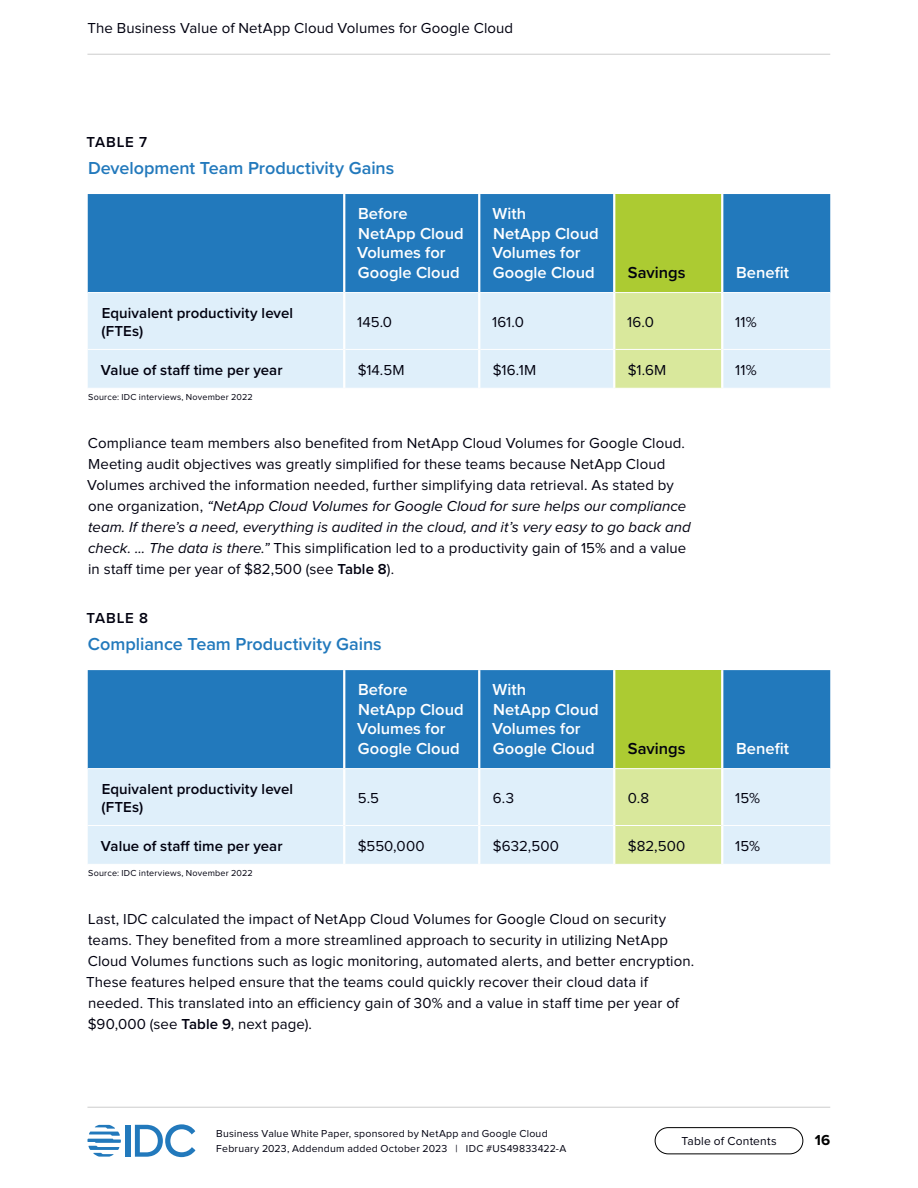
<style>
.page{position:relative;width:918px;height:1188px;background:#fff}
.page>*{position:absolute;margin:0;border:0;box-sizing:border-box;transform-origin:0 0}
.Table_-_Heading{font:600 18px "Proxima Nova";color:#2279bc}
.Table_-_Column_title__left_align{font:600 16.5px/19.5px "Proxima Nova";letter-spacing:.005em;color:#fff}
.Table___Column_title_highlighted{font:600 16.5px "Proxima Nova";letter-spacing:.005em;color:#01010f}
.P____0_25{font:15px/21px "Proxima Nova";letter-spacing:.005em;color:#01010f}
.Table___Row_title{font:600 15px/18px "Proxima Nova";letter-spacing:.005em;color:#01010f}
.Table_-_Text__left_align{font:15px "Proxima Nova";letter-spacing:.01em;color:#01010f}
.Table_-_Identifier{font:600 15px "Proxima Nova";letter-spacing:.055em;color:#01010f}
.t1{font:700 15px "Proxima Nova";color:#000}
.t2{font:12px "Proxima Nova";letter-spacing:.015em;color:#01010f}
.t3{font:10.5px/15px "Proxima Nova";letter-spacing:.02em;color:#01010f}
.Table_-_Notes_and_sources{font:9px "Proxima Nova";letter-spacing:.025em;color:#01010f}
.s1{font-style:italic}
.s2{font-weight:600}
</style>
<div class="page">
<div style="left:126px;top:1125px;width:5px;height:32px;background:#2279bc"></div>
<svg style="left:135px;top:1124px;width:60px;height:33px"></svg>
<svg style="left:87px;top:1125px;width:34px;height:32px"></svg>
<div style="left:655px;top:1127px;width:148px;height:27px;border:1px solid #000;border-radius:13px"></div>
<hr style="left:87px;top:54px;width:743px;height:1px;background:#ccc">
<hr style="left:87px;top:1107px;width:743px;height:1px;background:#ccc">
<div style="left:88px;top:194px;width:742px;height:98px;background:#2279bc"></div>
<div style="left:614px;top:194px;width:108px;height:99px;background:#accb32"></div>
<div style="left:88px;top:293px;width:742px;height:95px;background:#dfeffa"></div>
<div style="left:615px;top:293px;width:106px;height:95px;background:#d9e89c"></div>
<hr style="left:343px;top:194px;width:2px;height:98px;background:#fff">
<hr style="left:88px;top:349px;width:255px;height:1px;background:#fff">
<hr style="left:345px;top:349px;width:133px;height:1px;background:#fff">
<hr style="left:480px;top:349px;width:133px;height:1px;background:#fff">
<hr style="left:615px;top:349px;width:106px;height:1px;background:#fff">
<hr style="left:723px;top:349px;width:107px;height:1px;background:#fff">
<hr style="left:343px;top:293px;width:2px;height:56px;background:#fff">
<hr style="left:343px;top:349px;width:2px;height:39px;background:#fff">
<hr style="left:478px;top:194px;width:2px;height:98px;background:#fff">
<hr style="left:478px;top:293px;width:2px;height:56px;background:#fff">
<hr style="left:478px;top:349px;width:2px;height:39px;background:#fff">
<hr style="left:613px;top:194px;width:2px;height:98px;background:#fff">
<hr style="left:721px;top:194px;width:2px;height:98px;background:#fff">
<hr style="left:614px;top:292px;width:108px;height:1px;background:#fff">
<hr style="left:613px;top:293px;width:2px;height:56px;background:#fff">
<hr style="left:721px;top:293px;width:2px;height:56px;background:#fff">
<hr style="left:613px;top:349px;width:2px;height:39px;background:#fff">
<hr style="left:721px;top:349px;width:2px;height:39px;background:#fff">
<div style="left:88px;top:670px;width:742px;height:98px;background:#2279bc"></div>
<div style="left:614px;top:670px;width:108px;height:99px;background:#accb32"></div>
<div style="left:88px;top:769px;width:742px;height:95px;background:#dfeffa"></div>
<div style="left:615px;top:769px;width:106px;height:95px;background:#d9e89c"></div>
<hr style="left:343px;top:670px;width:2px;height:98px;background:#fff">
<hr style="left:88px;top:825px;width:255px;height:1px;background:#fff">
<hr style="left:345px;top:825px;width:133px;height:1px;background:#fff">
<hr style="left:480px;top:825px;width:133px;height:1px;background:#fff">
<hr style="left:615px;top:825px;width:106px;height:1px;background:#fff">
<hr style="left:723px;top:825px;width:107px;height:1px;background:#fff">
<hr style="left:343px;top:769px;width:2px;height:56px;background:#fff">
<hr style="left:343px;top:825px;width:2px;height:39px;background:#fff">
<hr style="left:721px;top:769px;width:2px;height:56px;background:#fff">
<hr style="left:721px;top:825px;width:2px;height:39px;background:#fff">
<hr style="left:478px;top:769px;width:2px;height:56px;background:#fff">
<hr style="left:613px;top:769px;width:2px;height:56px;background:#fff">
<hr style="left:478px;top:825px;width:2px;height:39px;background:#fff">
<hr style="left:613px;top:825px;width:2px;height:39px;background:#fff">
<hr style="left:478px;top:670px;width:2px;height:98px;background:#fff">
<hr style="left:613px;top:670px;width:2px;height:98px;background:#fff">
<hr style="left:721px;top:670px;width:2px;height:98px;background:#fff">
<hr style="left:614px;top:768px;width:108px;height:1px;background:#fff">
<p class="P____0_25" style="left:87px;top:18px;width:427px">The Business Value of NetApp Cloud Volumes for Google Cloud</p>
<p class="Table_-_Identifier" style="left:87px;top:131px;width:62px">TABLE 7</p>
<p class="Table_-_Heading" style="left:88px;top:155px;width:308px">Development Team Productivity Gains</p>
<p class="Table_-_Column_title__left_align" style="left:357px;top:203px;width:108px">Before<br>NetApp Cloud<br>Volumes for<br>Google Cloud</p>
<p class="Table_-_Column_title__left_align" style="left:492px;top:203px;width:108px">With<br>NetApp Cloud<br>Volumes for<br>Google Cloud</p>
<p class="Table___Column_title_highlighted" style="left:628px;top:260px;width:59px">Savings</p>
<p class="Table_-_Column_title__left_align" style="left:736px;top:262px;width:54px">Benefit</p>
<p class="Table___Row_title" style="left:102px;top:303px;width:193px">Equivalent productivity level (FTEs)</p>
<p class="Table_-_Text__left_align" style="left:357px;top:315px;width:36px">145.0</p>
<p class="Table_-_Text__left_align" style="left:492px;top:315px;width:33px">161.0</p>
<p class="Table_-_Text__left_align" style="left:627px;top:315px;width:28px">16.0</p>
<p class="Table_-_Text__left_align" style="left:735px;top:315px;width:23px">11%</p>
<p class="Table___Row_title" style="left:101px;top:360px;width:183px">Value of staff time per year</p>
<p class="Table_-_Text__left_align" style="left:358px;top:363px;width:48px">$14.5M</p>
<p class="Table_-_Text__left_align" style="left:493px;top:363px;width:45px">$16.1M</p>
<p class="Table_-_Text__left_align" style="left:628px;top:363px;width:40px">$1.6M</p>
<p class="Table_-_Text__left_align" style="left:735px;top:363px;width:23px">11%</p>
<p class="Table_-_Notes_and_sources" style="left:88px;top:393px;width:166px">Source: IDC interviews, November 2022</p>
<p class="P____0_25" style="left:87px;top:434px;width:605px">Compliance team members also benefited from NetApp Cloud Volumes for Google Cloud.<br>Meeting audit objectives was greatly simplified for these teams because NetApp Cloud Volumes archived the information needed, further simplifying data retrieval. As stated by one organization, <span class="s1">“NetApp Cloud Volumes for Google Cloud for sure helps our compliance team. If there’s a need, everything is audited in the cloud, and it’s very easy to go back and check. ... The data is there.”</span> This simplification led to a productivity gain of 15% and a value in staff time per year of $82,500 (see <span class="s2">Table 8</span>).</p>
<p class="Table_-_Identifier" style="left:87px;top:607px;width:63px">TABLE 8</p>
<p class="Table_-_Heading" style="left:88px;top:631px;width:295px">Compliance Team Productivity Gains</p>
<p class="Table_-_Column_title__left_align" style="left:357px;top:679px;width:108px">Before<br>NetApp Cloud<br>Volumes for<br>Google Cloud</p>
<p class="Table_-_Column_title__left_align" style="left:492px;top:679px;width:108px">With<br>NetApp Cloud<br>Volumes for<br>Google Cloud</p>
<p class="Table___Column_title_highlighted" style="left:628px;top:736px;width:59px">Savings</p>
<p class="Table_-_Column_title__left_align" style="left:736px;top:738px;width:54px">Benefit</p>
<p class="Table___Row_title" style="left:102px;top:780px;width:193px">Equivalent productivity level (FTEs)</p>
<p class="Table_-_Text__left_align" style="left:358px;top:791px;width:23px">5.5</p>
<p class="Table_-_Text__left_align" style="left:493px;top:791px;width:23px">6.3</p>
<p class="Table_-_Text__left_align" style="left:628px;top:791px;width:23px">0.8</p>
<p class="Table_-_Text__left_align" style="left:735px;top:791px;width:26px">15%</p>
<p class="Table___Row_title" style="left:101px;top:836px;width:183px">Value of staff time per year</p>
<p class="Table_-_Text__left_align" style="left:358px;top:839px;width:68px">$550,000</p>
<p class="Table_-_Text__left_align" style="left:493px;top:839px;width:68px">$632,500</p>
<p class="Table_-_Text__left_align" style="left:628px;top:839px;width:59px">$82,500</p>
<p class="Table_-_Text__left_align" style="left:735px;top:839px;width:26px">15%</p>
<p class="Table_-_Notes_and_sources" style="left:88px;top:869px;width:166px">Source: IDC interviews, November 2022</p>
<p class="P____0_25" style="left:86px;top:910px;width:610px">Last, IDC calculated the impact of NetApp Cloud Volumes for Google Cloud on security teams. They benefited from a more streamlined approach to security in utilizing NetApp Cloud Volumes functions such as logic monitoring, automated alerts, and better encryption.<br>These features helped ensure that the teams could quickly recover their cloud data if needed. This translated into an efficiency gain of 30% and a value in staff time per year of $90,000 (see <span class="s2">Table 9</span>, next page).</p>
<p class="t3" style="left:216px;top:1127px;width:352px">Business Value White Paper, sponsored by NetApp and Google Cloud<br>February 2023, Addendum added October 2023 | IDC #US49833422-A</p>
<p class="t2" style="left:681px;top:1135px;width:97px">Table of Contents</p>
<p class="t1" style="left:815px;top:1129px;width:17px">16</p>
</div>
